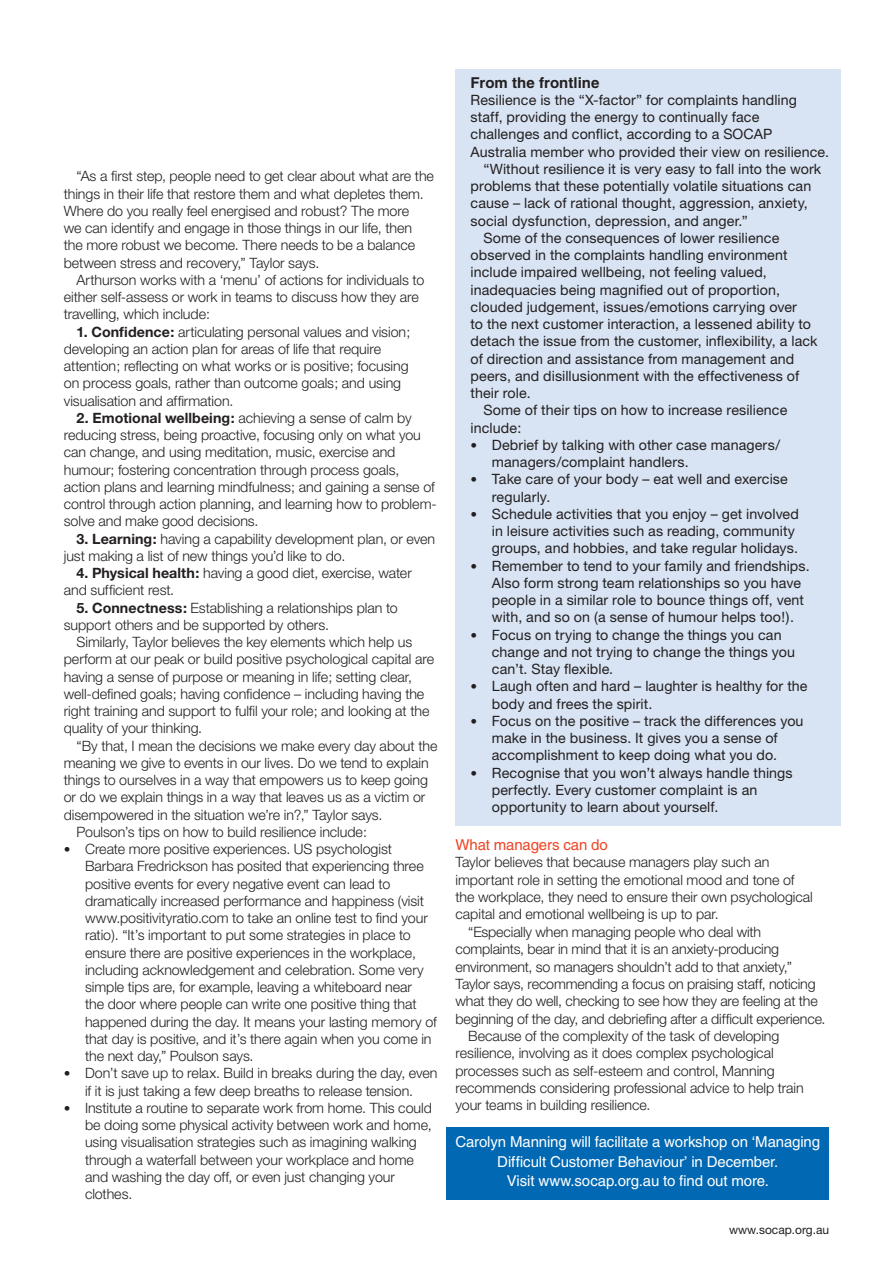
<style>
.page{position:relative;width:893px;height:1263px;background:#fff}
.page>*{position:absolute;margin:0;border:0;box-sizing:border-box;transform-origin:0 0}
._1_BODY{font:15px/19.5px "Helvetica";letter-spacing:-.01em;color:#fff;text-align:center}
._1_BODY-2{font:15px "Helvetica";letter-spacing:-.01em;color:#ef4423}
._1_BODY-3{font:700 15px "Helvetica";letter-spacing:.005em;color:#231f20}
._1_BODY-4{font:300 14.25px/17.2px "Helvetica Neue";letter-spacing:-.005em;color:#231f20}
._1_BODY-5{font:14.25px/17.2px "Helvetica Neue";letter-spacing:.005em;color:#231f20}
.t1{font:12px "Helvetica Neue";color:#231f20}
.s1{font-weight:700}
.s2{font-family:"Sabon";font-weight:400;font-size:13.5px}
.s3{font-family:"Sabon";font-size:13.5px}
</style>
<div class="page">
<div style="left:455px;top:69px;width:385px;height:757px;background:#d8e4f3"></div>
<div style="left:446px;top:1127px;width:383px;height:72px;background:#0168b3"></div>
<p class="_1_BODY-4" style="left:64px;top:167px;width:372px;text-indent:13px">“As a first step, people need to get clear about what are the things in their life that restore them and what depletes them.<br>Where do you really feel energised and robust? The more<br>we can identify and engage in those things in our life, then the more robust we become. There needs to be a balance between stress and recovery,” Taylor says.</p>
<p class="_1_BODY-4" style="left:64px;top:271px;width:362px;text-indent:13px">Arthurson works with a ‘menu’ of actions for individuals to either self-assess or work in teams to discuss how they are travelling, which include:</p>
<p class="_1_BODY-4" style="left:64px;top:323px;width:348px;text-indent:13px"><span class="s1">1. Confidence:</span> articulating personal values and vision; developing an action plan for areas of life that require attention; reflecting on what works or is positive; focusing on process goals, rather than outcome goals; and using visualisation and affirmation.</p>
<p class="_1_BODY-4" style="left:64px;top:409px;width:374px;text-indent:13px"><span class="s1">2. Emotional wellbeing:</span> achieving a sense of calm by reducing stress, being proactive, focusing only on what you can change, and using meditation, music, exercise and humour; fostering concentration through process goals, action plans and learning mindfulness; and gaining a sense of control through action planning, and learning how to problem&shy;solve and make good decisions.</p>
<p class="_1_BODY-4" style="left:64px;top:530px;width:373px;text-indent:13px"><span class="s1">3. Learning:</span> having a capability development plan, or even just making a list of new things you’d like to do.</p>
<p class="_1_BODY-4" style="left:64px;top:564px;width:350px;text-indent:13px"><span class="s1">4. Physical health:</span> having a good diet, exercise, water and sufficient rest.</p>
<p class="_1_BODY-4" style="left:64px;top:599px;width:336px;text-indent:13px"><span class="s1">5. Connectness:</span> Establishing a relationships plan to support others and be supported by others.</p>
<p class="_1_BODY-4" style="left:64px;top:633px;width:372px;text-indent:13px">Similarly, Taylor believes the key elements which help us perform at our peak or build positive psychological capital are having a sense of purpose or meaning in life; setting clear, well-defined goals; having confidence – including having the right training and support to fulfil your role; and looking at the quality of your thinking.</p>
<p class="_1_BODY-4" style="left:64px;top:737px;width:375px;text-indent:13px">“By that, I mean the decisions we make every day about the meaning we give to events in our lives. Do we tend to explain things to ourselves in a way that empowers us to keep going or do we explain things in a way that leaves us as a victim or disempowered in the situation we’re in?,” Taylor says.</p>
<p class="_1_BODY-4" style="left:77px;top:823px;width:292px">Poulson’s tips on how to build resilience include:</p>
<p class="_1_BODY-4" style="left:85px;top:840px;width:353px;text-indent:-21px"><span class="s2">•</span> Create more positive experiences. US psychologist Barbara Fredrickson has posited that experiencing three positive events for every negative event can lead to dramatically increased performance and happiness (visit www.positivityratio.com to take an online test to find your ratio). “It’s important to put some strategies in place to ensure there are positive experiences in the workplace, including acknowledgement and celebration. Some very simple tips are, for example, leaving a whiteboard near<br>the door where people can write one positive thing that happened during the day. It means your lasting memory of that day is positive, and it’s there again when you come in the next day,” Poulson says.</p>
<p class="_1_BODY-4" style="left:64px;top:1064px;width:375px;text-align:center"><span class="s2">•</span> Don’t save up to relax. Build in breaks during the day, even if it is just taking a few deep breaths to release tension.</p>
<p class="_1_BODY-4" style="left:85px;top:1099px;width:348px;text-indent:-21px"><span class="s2">•</span> Institute a routine to separate work from home. This could be doing some physical activity between work and home, using visualisation strategies such as imagining walking through a waterfall between your workplace and home and washing the day off, or even just changing your clothes.</p>
<p class="_1_BODY-3" style="left:471px;top:73px;width:130px">From the frontline</p>
<p class="_1_BODY-5" style="left:471px;top:91px;width:360px">Resilience is the “X-factor” for complaints handling staff, providing the energy to continually face challenges and conflict, according to a SOCAP Australia member who provided their view on resilience.</p>
<p class="_1_BODY-5" style="left:471px;top:160px;width:352px;text-indent:13px">“Without resilience it is very easy to fall into the work problems that these potentially volatile situations can cause – lack of rational thought, aggression, anxiety, social dysfunction, depression, and anger.”</p>
<p class="_1_BODY-5" style="left:471px;top:229px;width:348px;text-indent:13px">Some of the consequences of lower resilience observed in the complaints handling environment include impaired wellbeing, not feeling valued, inadequacies being magnified out of proportion, clouded judgement, issues/emotions carrying over<br>to the next customer interaction, a lessened ability to detach the issue from the customer, inflexibility, a lack of direction and assistance from management and peers, and disillusionment with the effectiveness of their role.</p>
<p class="_1_BODY-5" style="left:471px;top:401px;width:318px;text-indent:13px">Some of their tips on how to increase resilience include:</p>
<p class="_1_BODY-5" style="left:492px;top:436px;width:290px;text-indent:-21px"><span class="s3">•</span> Debrief by talking with other case managers/ managers/complaint handlers.</p>
<p class="_1_BODY-5" style="left:492px;top:470px;width:297px;text-indent:-21px"><span class="s3">•</span> Take care of your body – eat well and exercise regularly.</p>
<p class="_1_BODY-5" style="left:492px;top:505px;width:309px;text-indent:-21px"><span class="s3">•</span> Schedule activities that you enjoy – get involved in leisure activities such as reading, community groups, and hobbies, and take regular holidays.</p>
<p class="_1_BODY-5" style="left:492px;top:557px;width:319px;text-indent:-21px"><span class="s3">•</span> Remember to tend to your family and friendships.<br>Also form strong team relationships so you have people in a similar role to bounce things off, vent with, and so on (a sense of humour helps too!).</p>
<p class="_1_BODY-5" style="left:492px;top:626px;width:305px;text-indent:-21px"><span class="s3">•</span> Focus on trying to change the things you can change and not trying to change the things you can’t. Stay flexible.</p>
<p class="_1_BODY-5" style="left:492px;top:677px;width:317px;text-indent:-21px"><span class="s3">•</span> Laugh often and hard – laughter is healthy for the body and frees the spirit.</p>
<p class="_1_BODY-5" style="left:471px;top:712px;width:334px;text-align:center"><span class="s3">•</span> Focus on the positive – track the differences you make in the business. It gives you a sense of accomplishment to keep doing what you do.</p>
<p class="_1_BODY-5" style="left:492px;top:764px;width:302px;text-indent:-21px"><span class="s3">•</span> Recognise that you won’t always handle things perfectly. Every customer complaint is an opportunity to learn about yourself.</p>
<p class="_1_BODY-2" style="left:455px;top:836px;width:154px">What managers can do</p>
<p class="_1_BODY-4" style="left:455px;top:853px;width:359px">Taylor believes that because managers play such an important role in setting the emotional mood and tone of the workplace, they need to ensure their own psychological capital and emotional wellbeing is up to par.</p>
<p class="_1_BODY-4" style="left:455px;top:923px;width:372px;text-indent:13px">“Especially when managing people who deal with complaints, bear in mind that it is an anxiety-producing environment, so managers shouldn’t add to that anxiety,” Taylor says, recommending a focus on praising staff, noticing what they do well, checking to see how they are feeling at the beginning of the day, and debriefing after a difficult experience.</p>
<p class="_1_BODY-4" style="left:455px;top:1027px;width:350px;text-indent:13px">Because of the complexity of the task of developing resilience, involving as it does complex psychological processes such as self-esteem and control, Manning recommends considering professional advice to help train your teams in building resilience.</p>
<p class="_1_BODY" style="left:455px;top:1132px;width:366px">Carolyn Manning will facilitate a workshop on ‘Managing<br>Difficult Customer Behaviour’ in December.<br>Visit www.socap.org.au to find out more.</p>
<p class="t1" style="left:729px;top:1223px;width:102px">www.socap.org.au</p>
</div>
